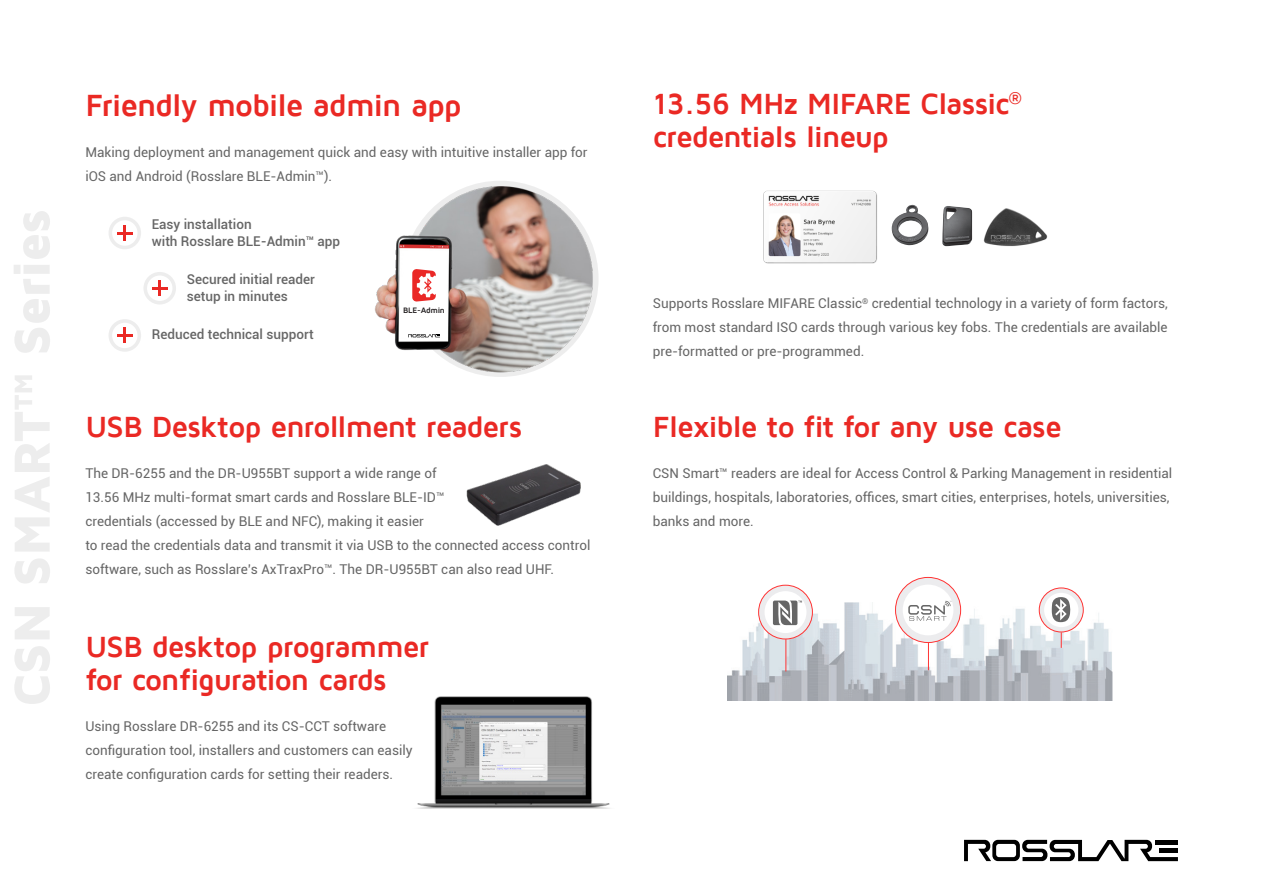
<style>
.page{position:relative;width:1263px;height:893px;background:#fff}
.page>*{position:absolute;margin:0;border:0;box-sizing:border-box;transform-origin:0 0}
.HEADING1{font:700 31.5px "Maven Pro";letter-spacing:-.04em;color:#ea2924}
.HEADING1-2{font:700 30px/33px "Maven Pro";letter-spacing:-.035em;color:#ea2924}
.HEADING1-3{font:700 17.55px "Maven Pro";color:#ea2924}
.BODY{font:13.5px/24px "Roboto";color:#666}
.HEADING1-4{font:13.5px/24px "Roboto";color:#666}
.BODY-2{font:500 13.5px/16.5px "Roboto";color:#666}
.HEADING1-5{font:700 8.1px "Maven Pro";letter-spacing:-.035em;color:#231f20}
.BODY-3{font:7.8px "Roboto";color:#666}
</style>
<div class="page">
<svg style="left:964px;top:840px;width:214px;height:21px"></svg>
<img style="left:467px;top:464px;width:113px;height:61px">
<div style="left:108px;top:217px;width:33px;height:32px;background:#ededed;border-radius:50%"></div>
<div style="left:112px;top:220px;width:26px;height:26px;background:#fff;border-radius:50%"></div>
<hr style="left:123px;top:225px;width:3px;height:16px;background:#ea2924">
<svg style="left:117px;top:232px;width:16px;height:2px"></svg>
<div style="left:108px;top:319px;width:33px;height:33px;background:#ededed;border-radius:50%"></div>
<div style="left:112px;top:323px;width:26px;height:25px;background:#fff;border-radius:50%"></div>
<hr style="left:123px;top:328px;width:3px;height:15px;background:#ea2924">
<hr style="left:117px;top:334px;width:16px;height:3px;background:#ea2924">
<div style="left:143px;top:272px;width:33px;height:33px;background:#ededed;border-radius:50%"></div>
<div style="left:147px;top:275px;width:25px;height:26px;background:#fff;border-radius:50%"></div>
<hr style="left:158px;top:280px;width:3px;height:16px;background:#ea2924">
<hr style="left:152px;top:287px;width:15px;height:3px;background:#ea2924">
<img style="left:375px;top:186px;width:223px;height:187px">
<svg style="left:412px;top:269px;width:27px;height:33px"></svg>
<svg style="left:408px;top:334px;width:32px;height:3px"></svg>
<img style="left:417px;top:696px;width:193px;height:113px">
<img style="left:983px;top:208px;width:65px;height:39px">
<img style="left:892px;top:205px;width:36px;height:40px">
<img style="left:942px;top:206px;width:31px;height:40px">
<img style="left:763px;top:190px;width:114px;height:74px">
<img style="left:728px;top:603px;width:385px;height:97px">
<svg style="left:1039px;top:588px;width:44px;height:44px"></svg>
<div style="left:1039px;top:588px;width:45px;height:44px;border:1px solid #f33;border-radius:50%"></div>
<div style="left:1044px;top:593px;width:34px;height:34px;background:#fff;border-radius:50%"></div>
<svg style="left:1052px;top:597px;width:19px;height:25px"></svg>
<div style="left:759px;top:585px;width:53px;height:54px;background:#ececee;border-radius:50%"></div>
<div style="left:758px;top:585px;width:55px;height:54px;border:1px solid #f33;border-radius:50%"></div>
<div style="left:764px;top:591px;width:42px;height:42px;background:#fff;border-radius:50%"></div>
<svg style="left:773px;top:601px;width:29px;height:24px"></svg>
<div style="left:895px;top:577px;width:66px;height:65px;background:#ececee;border-radius:50%"></div>
<div style="left:895px;top:577px;width:66px;height:66px;border:1px solid #f33;border-radius:50%"></div>
<div style="left:903px;top:585px;width:50px;height:50px;background:#fff;border-radius:50%"></div>
<hr style="left:785px;top:639px;width:1px;height:32px;background:#f33">
<svg style="left:928px;top:643px;width:1px;height:27px"></svg>
<svg style="left:1061px;top:632px;width:1px;height:16px"></svg>
<svg style="left:908px;top:601px;width:43px;height:20px"></svg>
<p class="HEADING1" style="left:85px;top:88px;width:378px">Friendly mobile admin app</p>
<p class="BODY" style="left:85px;top:139px;width:504px">Making deployment and management quick and easy with intuitive installer app for iOS and Android (Rosslare BLE-AdminTM .(</p>
<p class="BODY-2" style="left:152px;top:216px;width:190px">Easy installation<br>with Rosslare BLE-Admin™ app</p>
<p class="BODY-2" style="left:187px;top:271px;width:130px">Secured initial reader setup in minutes</p>
<p class="BODY-2" style="left:152px;top:326px;width:163px">Reduced technical support</p>
<p class="HEADING1-5" style="left:403px;top:306px;width:43px">BLE-Admin</p>
<p class="HEADING1-2" style="left:85px;top:411px;width:438px">USB Desktop enrollment readers</p>
<p class="BODY" style="left:85px;top:461px;width:507px">The DR-6255 and the DR U- 955BT support a wide range of<br>13.56 MHz multi-format smart cards and Rosslare BLE-IDTM<br>credentials (accessed by BLE and NFC ,) making it easier<br>to read the credentials data and transmit it via USB to the connected access control software, such as Rosslare s’ AxTraxPro™. The DR U- 955BT can also read UHF.</p>
<p class="HEADING1-2" style="left:85px;top:631px;width:346px">USB desktop programmer for configuration cards</p>
<p class="HEADING1-4" style="left:85px;top:714px;width:329px">Using Rosslare DR-6255 and its CS-CCT software configuration tool, installers and customers can easily create configuration cards for setting their readers.</p>
<p class="HEADING1-3" style="left:1009px;top:89px;width:15px">R</p>
<p class="HEADING1-2" style="left:653px;top:88px;width:358px">13.56 MHz MIFARE Classic credentials lineup</p>
<p class="BODY" style="left:872px;top:291px;width:298px">credential technology in a variety of form factors,</p>
<p class="BODY" style="left:653px;top:291px;width:516px">Supports Rosslare MIFARE Classic<br>from most standard ISO cards through various key fobs. The credentials are available pre-formatted or pre-programmed.</p>
<p class="BODY-3" style="left:862px;top:295px;width:8px">®</p>
<p class="HEADING1-2" style="left:653px;top:411px;width:410px">Flexible to fit for any use case</p>
<p class="BODY" style="left:653px;top:461px;width:521px">CSN Smart™ readers are ideal for Access Control &amp; Parking Management in residential buildings, hospitals, laboratories, offices, smart cities, enterprises, hotels, universities, banks and more.</p>
</div>
